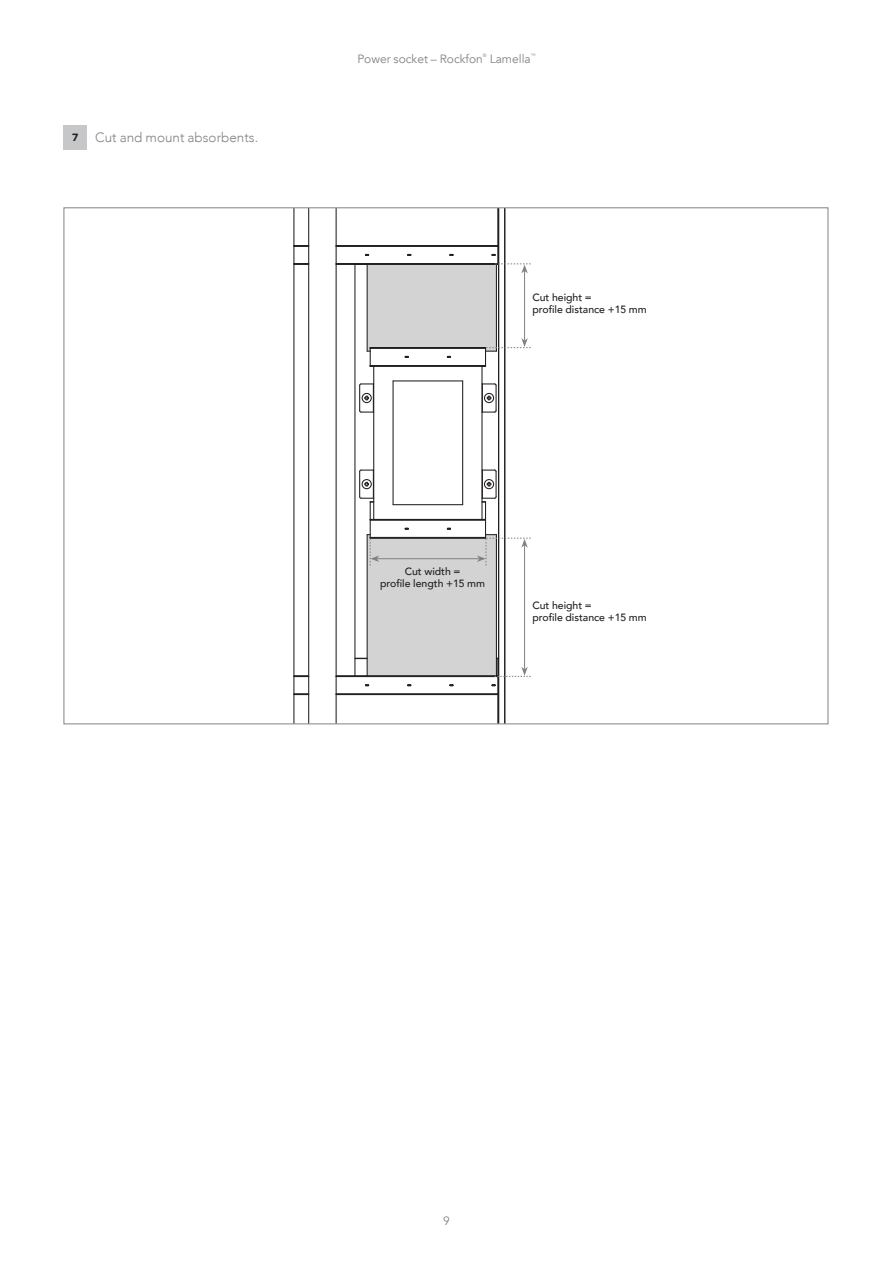
<style>
.page{position:relative;width:893px;height:1263px;background:#fff}
.page>*{position:absolute;margin:0;border:0;box-sizing:border-box;transform-origin:0 0}
.t1{font:300 13.5px "Avenir";color:#808285}
.t2{font:12px "Avenir";color:#808285}
.t3{font:500 10.5px/12px "Avenir";color:#231f20}
.t4{font:4.8px "Avenir";color:#808285}
.s1{font-weight:900;font-size:10.5px;color:#231f20}
</style>
<div class="page">
<hr style="left:354px;top:264px;width:1px;height:412px;background:#231f20">
<hr style="left:373px;top:366px;width:1px;height:153px;background:#231f20">
<hr style="left:481px;top:366px;width:2px;height:153px;background:#231f20">
<hr style="left:393px;top:380px;width:70px;height:1px;background:#231f20">
<hr style="left:462px;top:381px;width:1px;height:124px;background:#231f20">
<hr style="left:393px;top:381px;width:1px;height:124px;background:#231f20">
<svg style="left:359px;top:383px;width:14px;height:30px"></svg>
<svg style="left:482px;top:383px;width:15px;height:30px"></svg>
<hr style="left:497px;top:208px;width:1px;height:38px;background:#231f20">
<hr style="left:308px;top:208px;width:1px;height:515px;background:#231f20">
<hr style="left:336px;top:208px;width:1px;height:515px;background:#231f20">
<hr style="left:293px;top:208px;width:1px;height:515px;background:#231f20">
<hr style="left:504px;top:208px;width:1px;height:515px;background:#231f20">
<hr style="left:498px;top:208px;width:1px;height:515px;background:#231f20">
<hr style="left:336px;top:246px;width:162px;height:1px;background:#231f20">
<hr style="left:336px;top:263px;width:162px;height:1px;background:#231f20">
<hr style="left:336px;top:245px;width:162px;height:1px;background:#231f20">
<svg style="left:294px;top:245px;width:14px;height:2px"></svg>
<svg style="left:294px;top:263px;width:14px;height:2px"></svg>
<hr style="left:336px;top:264px;width:162px;height:1px;background:#231f20">
<hr style="left:336px;top:693px;width:162px;height:1px;background:#231f20">
<hr style="left:336px;top:676px;width:162px;height:1px;background:#231f20">
<hr style="left:336px;top:675px;width:162px;height:1px;background:#231f20">
<svg style="left:294px;top:675px;width:14px;height:2px"></svg>
<svg style="left:294px;top:693px;width:14px;height:2px"></svg>
<hr style="left:336px;top:694px;width:162px;height:1px;background:#231f20">
<svg style="left:355px;top:246px;width:176px;height:121px"></svg>
<div style="left:64px;top:125px;width:23px;height:25px;background:#c6c7c9"></div>
<svg style="left:355px;top:469px;width:176px;height:254px"></svg>
<p class="t1" style="left:72px;top:130px;width:187px"><span class="s1">7</span> Cut and mount absorbents.</p>
<p class="t2" style="left:357px;top:52px;width:127px">Power socket – Rockfon</p>
<p class="t4" style="left:483px;top:53px;width:5px">®</p>
<p class="t2" style="left:490px;top:52px;width:43px">Lamella</p>
<p class="t4" style="left:531px;top:53px;width:6px">™</p>
<p class="t3" style="left:532px;top:290px;width:116px">Cut height =<br>profile distance +15 mm</p>
<p class="t3" style="left:380px;top:565px;width:107px;text-align:center">Cut width =<br>profile length +15 mm</p>
<p class="t3" style="left:532px;top:599px;width:116px">Cut height =<br>profile distance +15 mm</p>
<p class="t2" style="left:443px;top:1213px;width:8px">9</p>
</div>
